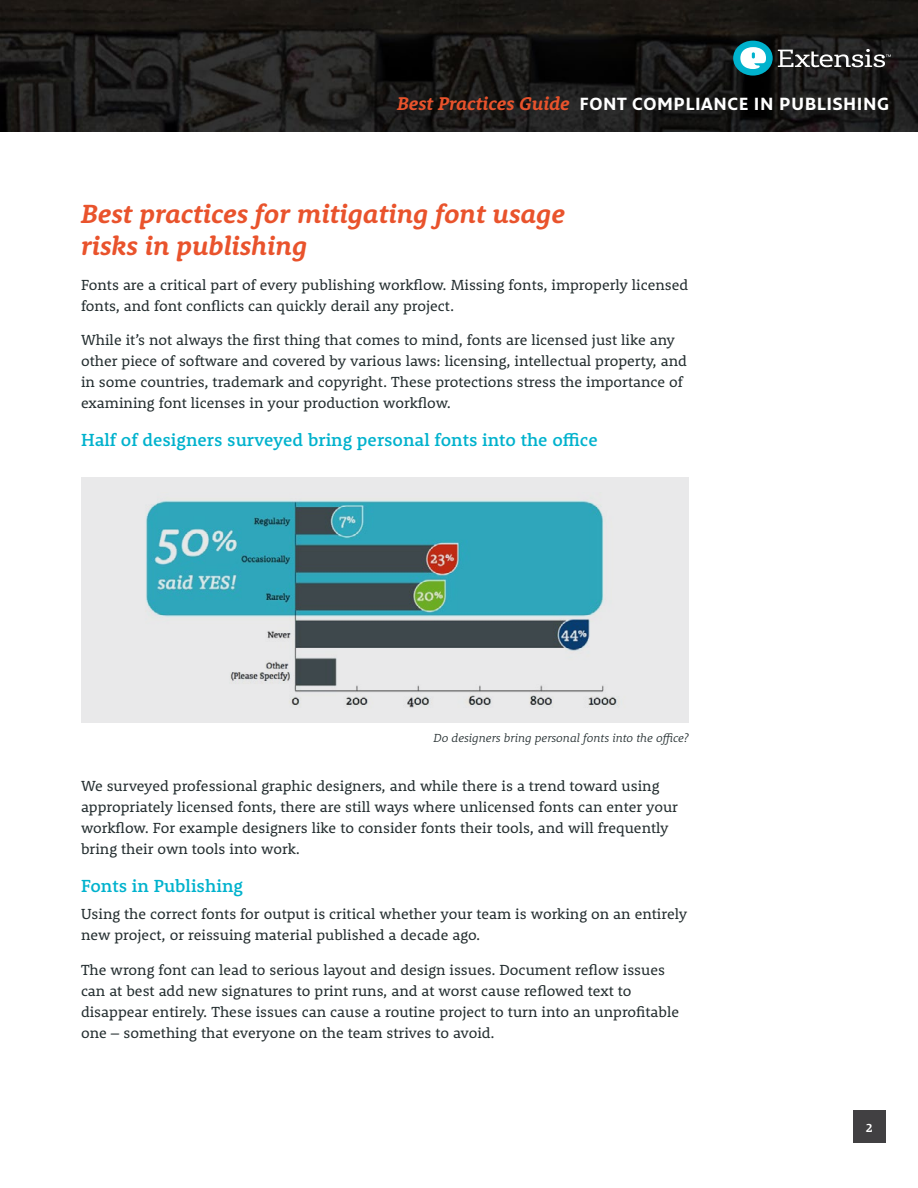
<style>
.page{position:relative;width:918px;height:1188px;background:#fff}
.page>*{position:absolute;margin:0;border:0;box-sizing:border-box;transform-origin:0 0}
.t1{font:italic 700 27px/32.4px "Rooney Pro";color:#e9532c}
.t2{font:500 18px "Rooney Pro";color:#00b2cd}
.t3{font:700 17.1px "Fresco Sans Pro";letter-spacing:.035em;color:#fff}
.t4{font:15px/21px "Rooney Pro";color:#242e30}
.t5{font:italic 300 12px "Rooney Pro";color:#242e30}
.t6{font:700 12px "Rooney Pro";color:#fff}
.s1{font-family:"Rooney Pro";font-style:italic;font-size:18.9px;color:#e9532c}
</style>
<div class="page">
<img style="left:0;top:0;width:918px;height:131px">
<div style="left:853px;top:1111px;width:33px;height:32px;background:#414042"></div>
<div style="left:733px;top:41px;width:40px;height:35px;background:#00b2cd;border-radius:50%"></div>
<svg style="left:740px;top:47px;width:26px;height:22px"></svg>
<svg style="left:778px;top:49px;width:113px;height:18px"></svg>
<div style="left:81px;top:477px;width:607px;height:246px;background:#e9e9ea"></div>
<img style="left:146px;top:500px;width:472px;height:208px">
<p class="t3" style="left:397px;top:93px;width:494px"><span class="s1">Best Practices Guide</span> FONT COMPLIANCE IN PUBLISHING</p>
<h1 class="t1" style="left:81px;top:196px;width:486px">Best practices for mitigating font usage risks in publishing</h1>
<p class="t4" style="left:81px;top:274px;width:609px">Fonts are a critical part of every publishing workflow. Missing fonts, improperly licensed fonts, and font conflicts can quickly derail any project.</p>
<p class="t4" style="left:81px;top:329px;width:608px">While it’s not always the first thing that comes to mind, fonts are licensed just like any other piece of software and covered by various laws: licensing, intellectual property, and in some countries, trademark and copyright. These protections stress the importance of examining font licenses in your production workflow.</p>
<p class="t2" style="left:81px;top:428px;width:518px">Half of designers surveyed bring personal fonts into the office</p>
<p class="t5" style="left:434px;top:730px;width:256px">Do designers bring personal fonts into the office?</p>
<p class="t4" style="left:81px;top:775px;width:599px">We surveyed professional graphic designers, and while there is a trend toward using appropriately licensed fonts, there are still ways where unlicensed fonts can enter your workflow. For example designers like to consider fonts their tools, and will frequently bring their own tools into work.</p>
<p class="t2" style="left:81px;top:874px;width:163px">Fonts in Publishing</p>
<p class="t4" style="left:81px;top:903px;width:608px">Using the correct fonts for output is critical whether your team is working on an entirely new project, or reissuing material published a decade ago.</p>
<p class="t4" style="left:81px;top:959px;width:600px">The wrong font can lead to serious layout and design issues. Document reflow issues can at best add new signatures to print runs, and at worst cause reflowed text to disappear entirely. These issues can cause a routine project to turn into an unprofitable one – something that everyone on the team strives to avoid.</p>
<p class="t6" style="left:866px;top:1120px;width:8px">2</p>
</div>
